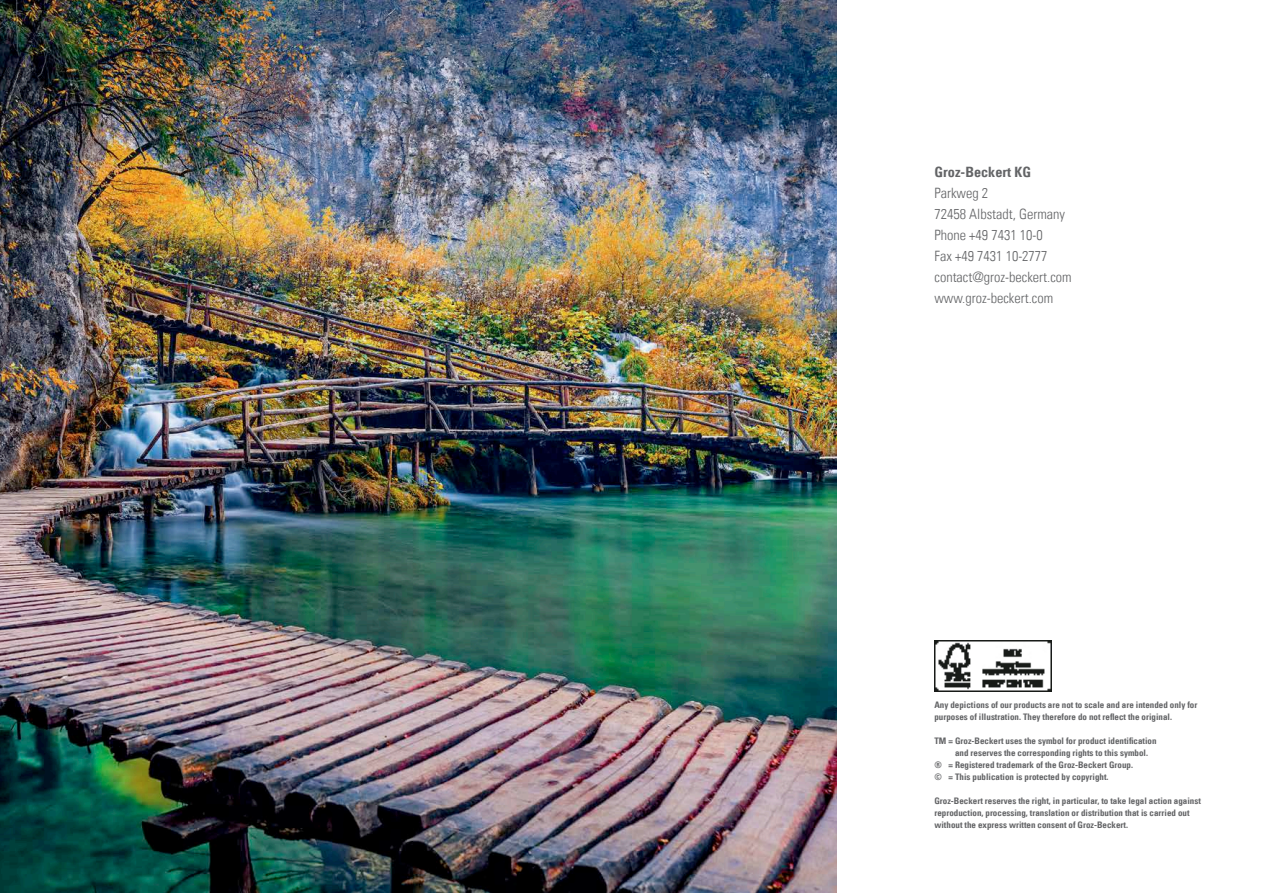
<style>
.page{position:relative;width:1263px;height:893px;background:#fff}
.page>*{position:absolute;margin:0;border:0;box-sizing:border-box;transform-origin:0 0}
.t1{font:14.25px/21px "Univers Com 47 Light Cond";color:#636466}
.t2{font:14.25px "Univers Com 67 Bold Cond";color:#636466}
.t3{font:9px/12px "Univers Com 67 Bold Cond";color:#636466}
</style>
<div class="page">
<img style="left:0;top:0;width:836px;height:893px">
<img style="left:934px;top:640px;width:117px;height:51px">
<h1 class="t2" style="left:934px;top:163px;width:98px">Groz-Beckert KG</h1>
<h1 class="t1" style="left:934px;top:182px;width:139px">Parkweg 2<br>72458 Albstadt, Germany<br>Phone +49 7431 10-0<br>Fax +49 7431 10-2777 contact@groz-beckert.com www.groz-beckert.com</h1>
<p class="t3" style="left:934px;top:699px;width:264px">Any depictions of our products are not to scale and are intended only for purposes of illustration. They therefore do not reflect the original.</p>
<p class="t3" style="left:934px;top:735px;width:224px">TM = Groz-Beckert uses the symbol for product identification</p>
<p class="t3" style="left:955px;top:747px;width:194px">and reserves the corresponding rights to this symbol.</p>
<p class="t3" style="left:934px;top:759px;width:200px">® = Registered trademark of the Groz-Beckert Group.</p>
<p class="t3" style="left:934px;top:771px;width:176px">© = This publication is protected by copyright.</p>
<p class="t3" style="left:934px;top:795px;width:268px">Groz-Beckert reserves the right, in particular, to take legal action against reproduction, processing, translation or distribution that is carried out without the express written consent of Groz-Beckert.</p>
</div>
